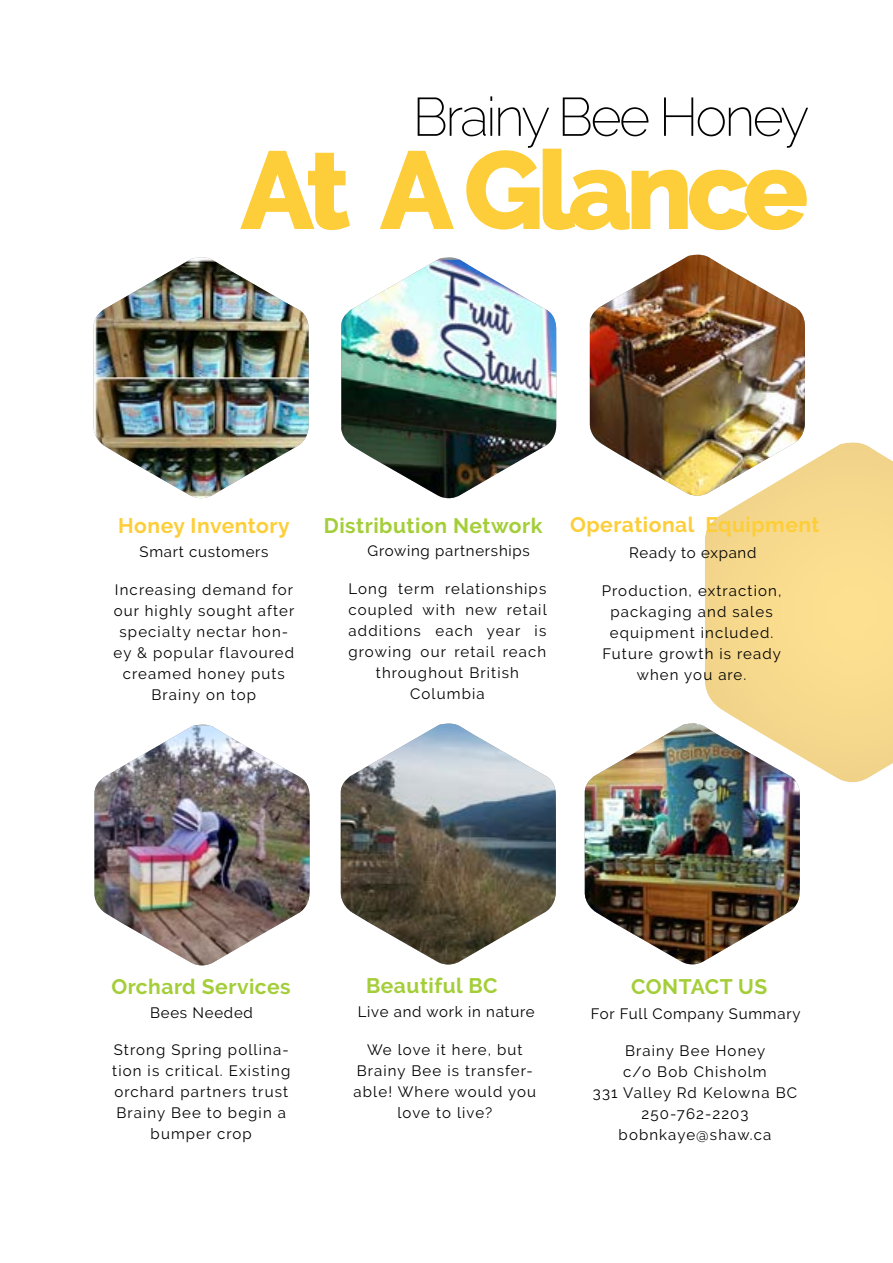
<style>
.page{position:relative;width:893px;height:1263px;background:#fff}
.page>*{position:absolute;margin:0;border:0;box-sizing:border-box;transform-origin:0 0}
.t1{font:800 108px "Raleway";letter-spacing:-.05em;color:#fdce39}
.t2{font:200 54px "Raleway";letter-spacing:-.05em;color:#000}
.t3{font:700 21px "Raleway";letter-spacing:.025em;color:#a4ce39}
.t4{font:700 21px "Raleway";letter-spacing:.025em;color:#fdce39}
.t5{font:15px/21px "Raleway";letter-spacing:.075em;color:#000;text-align:center}
.t6{font:15px "Raleway";letter-spacing:.05em;color:#000}
</style>
<div class="page">
<div style="left:692px;top:432px;width:201px;height:351px;background:#000;opacity:.1"></div>
<svg style="left:240px;top:150px;width:110px;height:81px"></svg>
<svg style="left:380px;top:150px;width:74px;height:79px"></svg>
<svg style="left:466px;top:148px;width:341px;height:83px"></svg>
<img style="left:94px;top:257px;width:215px;height:241px">
<img style="left:94px;top:725px;width:216px;height:241px">
<img style="left:341px;top:260px;width:216px;height:239px">
<img style="left:341px;top:723px;width:215px;height:241px">
<img style="left:590px;top:255px;width:215px;height:242px">
<img style="left:585px;top:723px;width:215px;height:241px">
<h2 class="t2" style="left:412px;top:85px;width:398px">Brainy Bee Honey</h2>
<h1 class="t1" style="left:241px;top:129px;width:568px">At A Glance</h1>
<h3 class="t4" style="left:118px;top:513px;width:173px">Honey Inventory</h3>
<h3 class="t3" style="left:324px;top:513px;width:220px">Distribution Network</h3>
<h3 class="t4" style="left:570px;top:512px;width:251px">Operational Equipment</h3>
<p class="t6" style="left:140px;top:543px;width:131px">Smart customers</p>
<p class="t6" style="left:368px;top:542px;width:164px">Growing partnerships</p>
<p class="t6" style="left:629px;top:544px;width:129px">Ready to expand</p>
<p class="t5" style="left:114px;top:579px;width:182px">Increasing demand for our highly sought after specialty nectar hon&shy;ey &amp; popular flavoured creamed honey puts<br>Brainy on top</p>
<p class="t5" style="left:349px;top:578px;width:200px">Long term relationships coupled with new retail additions each year is growing our retail reach throughout British<br>Columbia</p>
<p class="t5" style="left:602px;top:580px;width:181px">Production, extraction, packaging and sales equipment included.<br>Future growth is ready when you are.</p>
<h3 class="t3" style="left:111px;top:974px;width:181px">Orchard Services</h3>
<h3 class="t3" style="left:366px;top:973px;width:133px">Beautiful BC</h3>
<h3 class="t3" style="left:631px;top:974px;width:138px">CONTACT US</h3>
<p class="t6" style="left:150px;top:1004px;width:104px">Bees Needed</p>
<p class="t6" style="left:358px;top:1003px;width:178px">Live and work in nature</p>
<p class="t6" style="left:591px;top:1005px;width:211px">For Full Company Summary</p>
<p class="t5" style="left:112px;top:1039px;width:180px">Strong Spring pollina&shy;tion is critical. Existing orchard partners trust<br>Brainy Bee to begin a bumper crop</p>
<p class="t5" style="left:354px;top:1039px;width:184px">We love it here, but<br>Brainy Bee is transfer&shy;able! Where would you love to live?</p>
<p class="t5" style="left:593px;top:1040px;width:206px">Brainy Bee Honey<br>c/o Bob Chisholm<br>331 Valley Rd Kelowna BC<br>250-762-2203 bobnkaye@shaw.ca</p>
</div>
